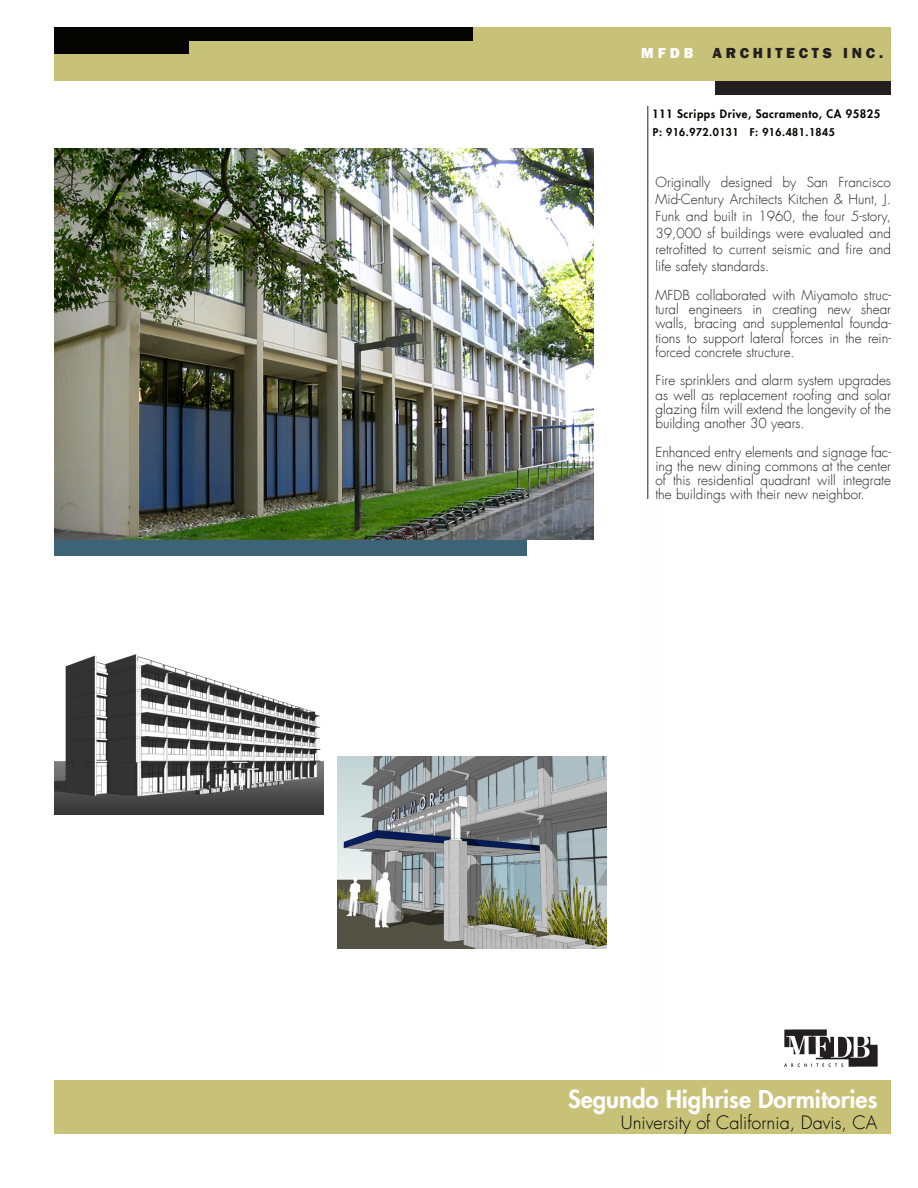
<style>
.page{position:relative;width:918px;height:1188px;background:#fff}
.page>*{position:absolute;margin:0;border:0;box-sizing:border-box;transform-origin:0 0}
.t1{font:800 24px "Futura LT";color:#fffdff}
.t2{font:300 18px "Futura LT";color:#040503}
.t3{font:800 15px "Franklin Gothic";letter-spacing:.25em;color:#231f20}
.t4{font:800 15px "Franklin Gothic";color:#fff}
.t5{font:300 13.5px/14.2px "Futura LT";color:#231f20;text-align:justify}
.t6{font:800 11.25px "Futura LT";letter-spacing:.05em;color:#040503}
.t7{font:800 10.5px "Futura LT";letter-spacing:.05em;color:#040503}
</style>
<div class="page">
<svg style="left:715px;top:91px;width:169px;height:4px"></svg>
<div style="left:54px;top:27px;width:837px;height:54px;background:#c8c278"></div>
<div style="left:716px;top:81px;width:175px;height:13px;background:#231f20"></div>
<hr style="left:648px;top:106px;width:1px;height:960px;background:#231f20">
<div style="left:54px;top:1080px;width:837px;height:54px;background:#c8c278"></div>
<div style="left:54px;top:27px;width:418px;height:13px;background:#040503"></div>
<div style="left:54px;top:40px;width:135px;height:14px;background:#040503"></div>
<img style="left:784px;top:1029px;width:94px;height:37px">
<div style="left:54px;top:540px;width:472px;height:15px;background:#3d6376"></div>
<img style="left:338px;top:757px;width:269px;height:191px">
<img style="left:54px;top:654px;width:270px;height:161px">
<img style="left:54px;top:148px;width:540px;height:392px">
<p class="t4" style="left:641px;top:43px;width:54px">MFDB</p>
<p class="t3" style="left:712px;top:43px;width:172px">ARCHITECTS INC.</p>
<p class="t6" style="left:652px;top:106px;width:230px">111 Scripps Drive, Sacramento, CA 95825</p>
<p class="t7" style="left:653px;top:125px;width:183px">P: 916.972.0131 F: 916.481.1845</p>
<p class="t5" style="left:656px;top:174px;width:237px;line-height:17px">Originally designed by San Francisco Mid-Century Architects Kitchen &amp; Hunt, J.<br>Funk and built in 1960, the four 5-story, 39,000 sf buildings were evaluated and retrofitted to current seismic and fire and life safety standards.</p>
<p class="t5" style="left:656px;top:288px;width:237px">MFDB collaborated with Miyamoto struc&shy;tural engineers in creating new shear walls, bracing and supplemental founda&shy;tions to support lateral forces in the rein&shy;forced concrete structure.</p>
<p class="t5" style="left:656px;top:374px;width:237px">Fire sprinklers and alarm system upgrades as well as replacement roofing and solar glazing film will extend the longevity of the building another 30 years.</p>
<p class="t5" style="left:656px;top:445px;width:237px">Enhanced entry elements and signage fac&shy;ing the new dining commons at the center of this residential quadrant will integrate the buildings with their new neighbor.</p>
<p class="t1" style="left:568px;top:1083px;width:311px">Segundo Highrise Dormitories</p>
<p class="t2" style="left:621px;top:1111px;width:258px">University of California, Davis, CA</p>
</div>
